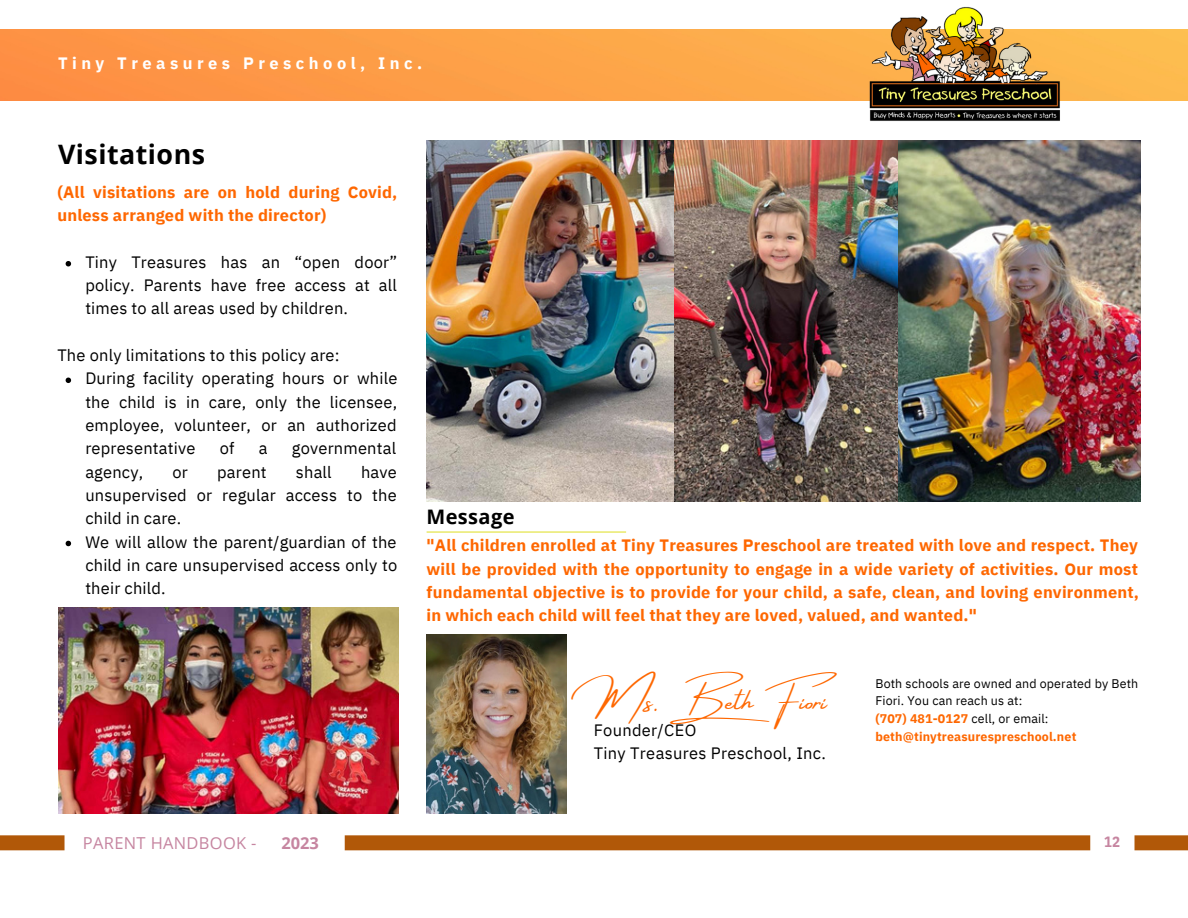
<style>
.page{position:relative;width:1188px;height:918px;background:#fff}
.page>*{position:absolute;margin:0;border:0;box-sizing:border-box;transform-origin:0 0}
.t1{font:28.4px "Amsterdam Four";letter-spacing:.02em;color:#fe6701}
.t2{font:700 26.8px "Open Sans";letter-spacing:.02em;color:#000}
.t3{font:700 20px "Open Sans";letter-spacing:.02em;color:#000}
.t4{font:16.4px/23.4px "IBM Plex Sans";letter-spacing:.01em;color:#000;text-align:justify}
.t5{font:700 16.4px/23.4px "IBM Plex Sans";letter-spacing:.01em;color:#fe6701}
.t6{font:700 16.4px "IBM Plex Sans";letter-spacing:.27em;color:#fff}
.t7{font:16.4px "Open Sans";letter-spacing:.02em;color:#c685a0}
.t8{font:700 16.4px "Open Sans";color:#c685a0}
.t9{font:700 14.8px "IBM Plex Sans Cond";color:#c685a0}
.t10{font:12.4px/17.6px "IBM Plex Sans";letter-spacing:.01em;color:#000}
.t11{font:700 12.4px/17.6px "IBM Plex Sans";letter-spacing:.01em;color:#fe6701}
.s1{font-weight:400;color:#000}
</style>
<div class="page">
<img style="left:427px;top:140px;width:472px;height:362px">
<img style="left:899px;top:140px;width:241px;height:362px">
<hr style="left:427px;top:531px;width:199px;height:2px;background:#e9e96a">
<div style="left:0;top:835px;width:65px;height:15px;background:#b15808"></div>
<div style="left:345px;top:835px;width:745px;height:15px;background:#b15808"></div>
<div style="left:1135px;top:835px;width:53px;height:15px;background:#b15808"></div>
<img style="left:0;top:30px;width:1188px;height:70px">
<img style="left:867px;top:7px;width:198px;height:114px">
<img style="left:58px;top:608px;width:341px;height:205px">
<img style="left:427px;top:635px;width:139px;height:178px">
<svg style="left:66px;top:261px;width:5px;height:5px"></svg>
<svg style="left:66px;top:378px;width:5px;height:5px"></svg>
<svg style="left:66px;top:541px;width:5px;height:5px"></svg>
<p class="t6" style="left:58px;top:52px;width:366px">Tiny Treasures Preschool, Inc.</p>
<p class="t2" style="left:58px;top:136px;width:149px">Visitations</p>
<p class="t5" style="left:57px;top:180px;width:341px">(All visitations are on hold during Covid, unless arranged with the director)</p>
<p class="t4" style="left:85px;top:250px;width:313px">Tiny Treasures has an “open door” policy. Parents have free access at all times to all areas used by children.</p>
<p class="t4" style="left:57px;top:343px;width:284px">The only limitations to this policy are:</p>
<p class="t4" style="left:85px;top:367px;width:314px">During facility operating hours or while the child is in care, only the licensee, employee, volunteer, or an authorized representative</p>
<p class="t4" style="left:220px;top:436px;width:16px">of</p>
<p class="t4" style="left:259px;top:436px;width:10px">a</p>
<p class="t4" style="left:292px;top:436px;width:106px">governmental</p>
<p class="t4" style="left:85px;top:460px;width:313px;text-indent:276px">have unsupervised or regular access to the child in care.</p>
<p class="t4" style="left:85px;top:530px;width:314px">We will allow the parent/guardian of the child in care unsupervised access only to their child.</p>
<p class="t4" style="left:85px;top:460px;width:59px">agency,</p>
<p class="t4" style="left:173px;top:460px;width:17px">or</p>
<p class="t4" style="left:217px;top:460px;width:51px">parent</p>
<p class="t4" style="left:296px;top:460px;width:37px">shall</p>
<p class="t3" style="left:427px;top:502px;width:89px">Message</p>
<p class="t5" style="left:427px;top:534px;width:714px;text-align:justify">"All children enrolled at Tiny Treasures Preschool are treated with love and respect. They will be provided with the opportunity to engage in a wide variety of activities. Our most fundamental objective is to provide for your child, a safe, clean, and loving environment, in which each child will feel that they are loved, valued, and wanted."</p>
<p class="t1" style="left:594px;top:686px;width:245px">Ms. Beth Fiori</p>
<p class="t4" style="left:594px;top:718px;width:104px">Founder/CEO</p>
<p class="t4" style="left:594px;top:741px;width:234px">Tiny Treasures Preschool, Inc.</p>
<p class="t10" style="left:875px;top:674px;width:264px">Both schools are owned and operated by Beth<br>Fiori. You can reach us at:</p>
<p class="t11" style="left:875px;top:710px;width:203px">(707) 481-0127 <span class="s1">cell, or email: </span>beth@tinytreasurespreschool.net</p>
<p class="t7" style="left:83px;top:831px;width:175px">PARENT HANDBOOK -</p>
<p class="t8" style="left:281px;top:831px;width:39px">2023</p>
<p class="t9" style="left:1104px;top:832px;width:17px">12</p>
</div>
